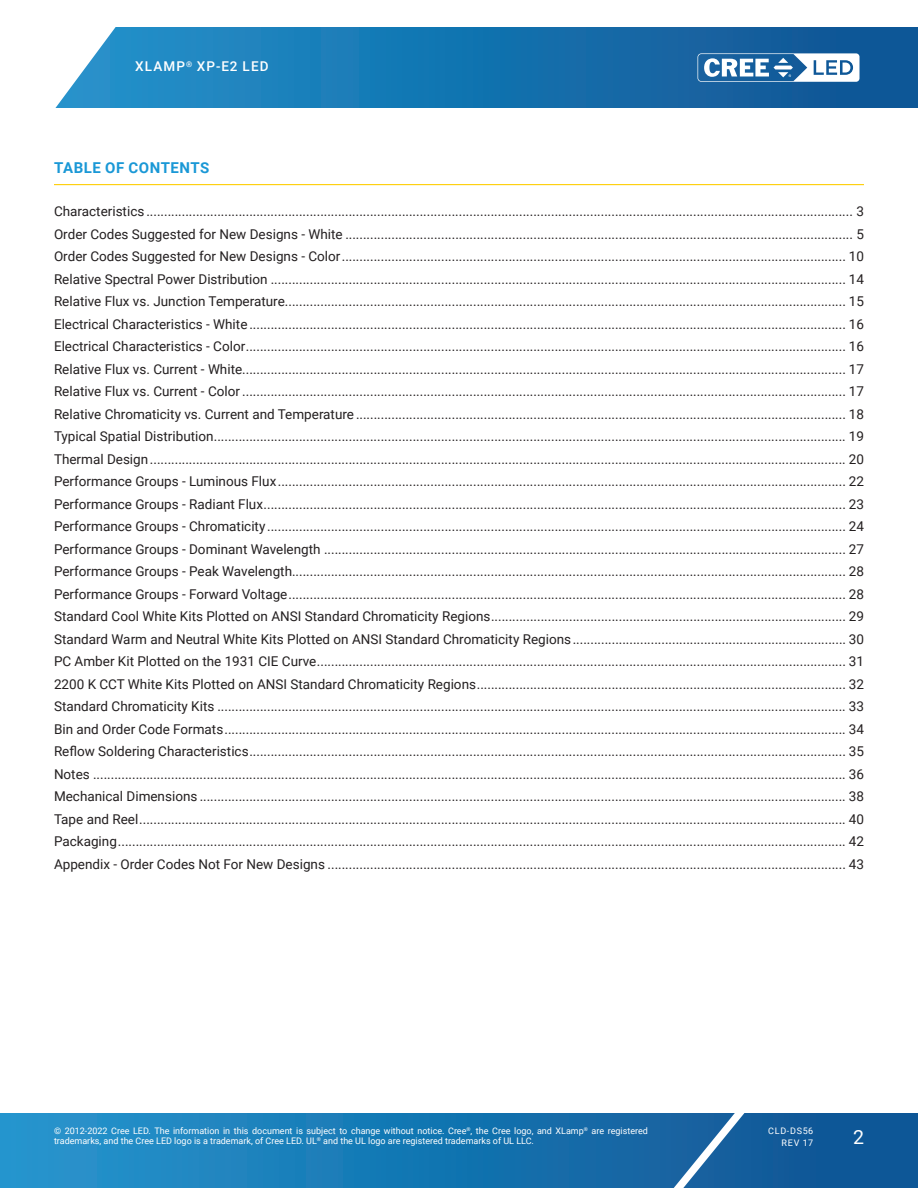
<style>
.page{position:relative;width:918px;height:1188px;background:#fff}
.page>*{position:absolute;margin:0;border:0;box-sizing:border-box;transform-origin:0 0}
.t1{font:19.5px "Roboto";color:#fff}
.Section_heading_with{font:700 15px "Roboto";letter-spacing:.035em;color:#1a98d6}
.t2{font:13.5px "Roboto";color:#231f20}
.t3{font:500 13.5px "Roboto";letter-spacing:.085em;color:#fff}
.t4{font:9px/10.8px "Roboto";color:#fff}
.t5{font:9px/12px "Roboto";letter-spacing:.085em;color:#fff;text-align:right}
</style>
<div class="page">
<svg style="left:0;top:1113px;width:918px;height:75px;background:#1876b2"></svg>
<svg style="left:644px;top:1113px;width:117px;height:75px;background:#296da6"></svg>
<svg style="left:55px;top:27px;width:863px;height:81px;background:#2078b2"></svg>
<svg style="left:698px;top:53px;width:162px;height:29px"></svg>
<hr style="left:54px;top:184px;width:810px;height:1px;background:#fece08">
<p class="t3" style="left:135px;top:57px;width:135px">XLAMP<sup>®</sup> XP-E2 LED</p>
<p class="Section_heading_with" style="left:54px;top:157px;width:157px">TABLE OF CONTENTS</p>
<p class="t2" style="left:54px;top:202px;width:812px">Characteristics ....................................................................................................................................................................................................... 3</p>
<p class="t2" style="left:54px;top:224px;width:812px">Order Codes Suggested for New Designs - White ............................................................................................................................................... 5</p>
<p class="t2" style="left:54px;top:247px;width:812px">Order Codes Suggested for New Designs - Color.............................................................................................................................................. 10</p>
<p class="t2" style="left:54px;top:269px;width:812px">Relative Spectral Power Distribution .................................................................................................................................................................. 14</p>
<p class="t2" style="left:54px;top:292px;width:812px">Relative Flux vs. Junction Temperature.............................................................................................................................................................. 15</p>
<p class="t2" style="left:54px;top:314px;width:812px">Electrical Characteristics - White ........................................................................................................................................................................ 16</p>
<p class="t2" style="left:54px;top:337px;width:812px">Electrical Characteristics - Color......................................................................................................................................................................... 16</p>
<p class="t2" style="left:54px;top:359px;width:812px">Relative Flux vs. Current - White.......................................................................................................................................................................... 17</p>
<p class="t2" style="left:54px;top:382px;width:812px">Relative Flux vs. Current - Color .......................................................................................................................................................................... 17</p>
<p class="t2" style="left:54px;top:404px;width:812px">Relative Chromaticity vs. Current and Temperature .......................................................................................................................................... 18</p>
<p class="t2" style="left:54px;top:427px;width:812px">Typical Spatial Distribution.................................................................................................................................................................................. 19</p>
<p class="t2" style="left:54px;top:449px;width:812px">Thermal Design.................................................................................................................................................................................................... 20</p>
<p class="t2" style="left:54px;top:472px;width:812px">Performance Groups - Luminous Flux................................................................................................................................................................ 22</p>
<p class="t2" style="left:54px;top:494px;width:812px">Performance Groups - Radiant Flux.................................................................................................................................................................... 23</p>
<p class="t2" style="left:54px;top:517px;width:812px">Performance Groups - Chromaticity ................................................................................................................................................................... 24</p>
<p class="t2" style="left:54px;top:539px;width:812px">Performance Groups - Dominant Wavelength ................................................................................................................................................... 27</p>
<p class="t2" style="left:54px;top:562px;width:812px">Performance Groups - Peak Wavelength............................................................................................................................................................ 28</p>
<p class="t2" style="left:54px;top:584px;width:812px">Performance Groups - Forward Voltage............................................................................................................................................................. 28</p>
<p class="t2" style="left:54px;top:607px;width:812px">Standard Cool White Kits Plotted on ANSI Standard Chromaticity Regions.................................................................................................... 29</p>
<p class="t2" style="left:54px;top:629px;width:812px">Standard Warm and Neutral White Kits Plotted on ANSI Standard Chromaticity Regions............................................................................. 30</p>
<p class="t2" style="left:54px;top:652px;width:812px">PC Amber Kit Plotted on the 1931 CIE Curve..................................................................................................................................................... 31</p>
<p class="t2" style="left:54px;top:674px;width:812px">2200 K CCT White Kits Plotted on ANSI Standard Chromaticity Regions........................................................................................................ 32</p>
<p class="t2" style="left:54px;top:697px;width:812px">Standard Chromaticity Kits ................................................................................................................................................................................. 33</p>
<p class="t2" style="left:54px;top:719px;width:812px">Bin and Order Code Formats............................................................................................................................................................................... 34</p>
<p class="t2" style="left:54px;top:742px;width:812px">Reflow Soldering Characteristics........................................................................................................................................................................ 35</p>
<p class="t2" style="left:54px;top:764px;width:812px">Notes .................................................................................................................................................................................................................... 36</p>
<p class="t2" style="left:54px;top:787px;width:812px">Mechanical Dimensions ...................................................................................................................................................................................... 38</p>
<p class="t2" style="left:54px;top:809px;width:812px">Tape and Reel....................................................................................................................................................................................................... 40</p>
<p class="t2" style="left:54px;top:832px;width:812px">Packaging............................................................................................................................................................................................................. 42</p>
<p class="t2" style="left:54px;top:854px;width:812px">Appendix - Order Codes Not For New Designs .................................................................................................................................................. 43</p>
<p class="t4" style="left:54px;top:1125px;width:596px">© 2012-2022 Cree LED. The information in this document is subject to change without notice. Cree<sup>®</sup>, the Cree logo, and XLamp<sup>®</sup> are registered trademarks, and the Cree LED logo is a trademark, of Cree LED. UL<sup>®</sup> and the UL logo are registered trademarks of UL LLC.</p>
<p class="t5" style="left:768px;top:1124px;width:47px">CLD-DS56<br>REV 17</p>
<h1 class="t1" style="left:853px;top:1123px;width:12px">2</h1>
</div>
